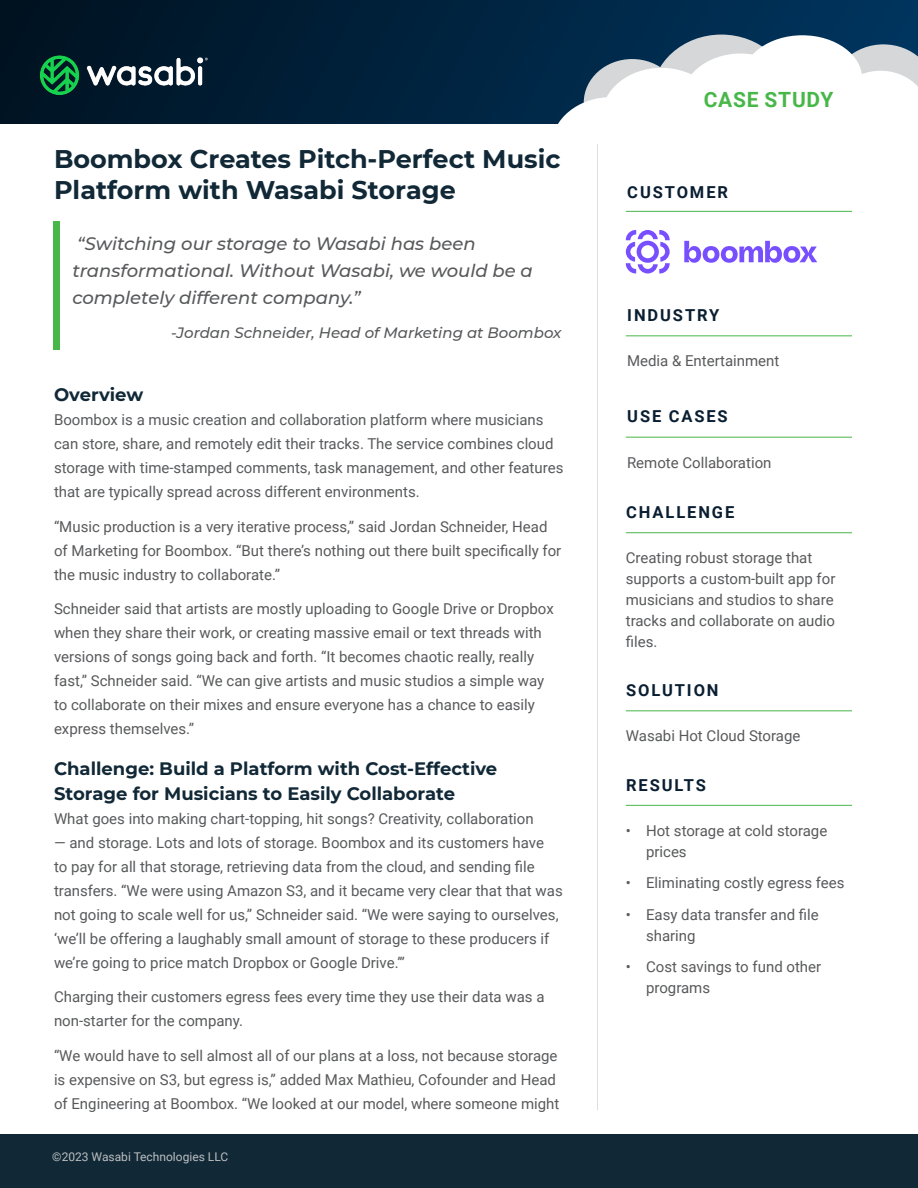
<style>
.page{position:relative;width:918px;height:1188px;background:#fff}
.page>*{position:absolute;margin:0;border:0;box-sizing:border-box;transform-origin:0 0}
.t1{font:700 25.5px/30.6px "Montserrat";color:#112837}
.t2{font:700 21px "Roboto";letter-spacing:.035em;color:#48b749}
.t3{font:italic 500 18px/27px "Montserrat";color:#58595b}
.t4{font:700 18px/25.2px "Montserrat";color:#112837}
.t5{font:700 16.5px "Roboto";letter-spacing:.115em;color:#0a1e32}
.t6{font:15px/24px "Roboto";color:#58595b}
.t7{font:italic 500 15px "Montserrat";color:#58595b}
.t8{font:12px "Roboto";color:#bcbec0}
</style>
<div class="page">
<img style="left:0;top:0;width:918px;height:123px">
<img style="left:36px;top:47px;width:175px;height:54px">
<div style="left:0;top:1134px;width:918px;height:54px;background:#112837"></div>
<div style="left:652px;top:35px;width:139px;height:125px;background:#d5d7d8;border-radius:50%"></div>
<div style="left:584px;top:59px;width:97px;height:87px;background:#d5d7d8;border-radius:50%"></div>
<div style="left:681px;top:54px;width:119px;height:98px;background:#fff;border-radius:50%"></div>
<div style="left:671px;top:73px;width:120px;height:99px;background:#fff;border-radius:50%"></div>
<div style="left:602px;top:68px;width:119px;height:98px;background:#fff;border-radius:50%"></div>
<div style="left:551px;top:97px;width:120px;height:98px;background:#fff;border-radius:50%"></div>
<div style="left:742px;top:35px;width:120px;height:87px;background:#fff;border-radius:50%"></div>
<svg style="left:838px;top:44px;width:80px;height:79px"></svg>
<div style="left:742px;top:69px;width:120px;height:87px;background:#fff;border-radius:50%"></div>
<hr style="left:597px;top:144px;width:1px;height:966px;background:#bcbec0">
<hr style="left:626px;top:211px;width:226px;height:1px;background:#48b749">
<hr style="left:626px;top:437px;width:226px;height:1px;background:#48b749">
<hr style="left:626px;top:532px;width:226px;height:1px;background:#48b749">
<hr style="left:626px;top:805px;width:226px;height:1px;background:#48b749">
<hr style="left:626px;top:710px;width:226px;height:1px;background:#48b749">
<hr style="left:626px;top:335px;width:226px;height:1px;background:#48b749">
<div style="left:53px;top:221px;width:6px;height:129px;background:#48b749"></div>
<svg style="left:626px;top:230px;width:191px;height:43px"></svg>
<h1 class="t1" style="left:54px;top:143px;width:508px">Boombox Creates Pitch-Perfect Music<br>Platform with Wasabi Storage</h1>
<p class="t3" style="left:72px;top:229px;width:462px">“Switching our storage to Wasabi has been transformational. Without Wasabi, we would be a completely different company.”</p>
<p class="t7" style="left:171px;top:322px;width:392px">-Jordan Schneider, Head of Marketing at Boombox</p>
<p class="t4" style="left:54px;top:381px;width:91px">Overview</p>
<p class="t6" style="left:54px;top:407px;width:511px">Boombox is a music creation and collaboration platform where musicians can store, share, and remotely edit their tracks. The service combines cloud storage with time-stamped comments, task management, and other features that are typically spread across different environments.</p>
<p class="t6" style="left:54px;top:514px;width:509px">“Music production is a very iterative process,” said Jordan Schneider, Head of Marketing for Boombox. “But there’s nothing out there built specifically for the music industry to collaborate.”</p>
<p class="t6" style="left:54px;top:596px;width:501px">Schneider said that artists are mostly uploading to Google Drive or Dropbox when they share their work, or creating massive email or text threads with versions of songs going back and forth. “It becomes chaotic really, really fast,” Schneider said. “We can give artists and music studios a simple way to collaborate on their mixes and ensure everyone has a chance to easily express themselves.”</p>
<p class="t4" style="left:54px;top:755px;width:445px">Challenge: Build a Platform with Cost-Effective<br>Storage for Musicians to Easily Collaborate</p>
<p class="t6" style="left:54px;top:806px;width:481px">What goes into making chart-topping, hit songs? Creativity, collaboration</p>
<p class="t6" style="left:54px;top:830px;width:510px">— and storage. Lots and lots of storage. Boombox and its customers have<br>to pay for all that storage, retrieving data from the cloud, and sending file transfers. “We were using Amazon S3, and it became very clear that that was not going to scale well for us,” Schneider said. “We were saying to ourselves, ‘we’ll be offering a laughably small amount of storage to these producers if we’re going to price match Dropbox or Google Drive.’”</p>
<p class="t6" style="left:54px;top:984px;width:492px">Charging their customers egress fees every time they use their data was a non-starter for the company.</p>
<p class="t6" style="left:54px;top:1043px;width:507px">“We would have to sell almost all of our plans at a loss, not because storage is expensive on S3, but egress is,” added Max Mathieu, Cofounder and Head of Engineering at Boombox. “We looked at our model, where someone might</p>
<p class="t8" style="left:52px;top:1148px;width:177px">©2023 Wasabi Technologies LLC</p>
<h2 class="t2" style="left:704px;top:85px;width:131px">CASE STUDY</h2>
<p class="t5" style="left:627px;top:181px;width:102px">CUSTOMER</p>
<p class="t5" style="left:627px;top:304px;width:94px">INDUSTRY</p>
<p class="t6" style="left:627px;top:348px;width:154px">Media &amp; Entertainment</p>
<p class="t5" style="left:627px;top:405px;width:102px">USE CASES</p>
<p class="t6" style="left:627px;top:450px;width:146px">Remote Collaboration</p>
<p class="t5" style="left:626px;top:501px;width:110px">CHALLENGE</p>
<p class="t6" style="left:626px;top:547px;width:211px;line-height:21px">Creating robust storage that supports a custom-built app for musicians and studios to share tracks and collaborate on audio files.</p>
<p class="t5" style="left:626px;top:679px;width:94px">SOLUTION</p>
<p class="t6" style="left:626px;top:723px;width:176px">Wasabi Hot Cloud Storage</p>
<p class="t5" style="left:626px;top:773px;width:81px">RESULTS</p>
<p class="t6" style="left:646px;top:819px;width:183px;line-height:21px;text-indent:-20px">• Hot storage at cold storage prices</p>
<p class="t6" style="left:626px;top:870px;width:220px">• Eliminating costly egress fees</p>
<p class="t6" style="left:646px;top:903px;width:174px;line-height:21px;text-indent:-20px">• Easy data transfer and file sharing</p>
<p class="t6" style="left:646px;top:956px;width:177px;line-height:21px;text-indent:-20px">• Cost savings to fund other programs</p>
</div>
